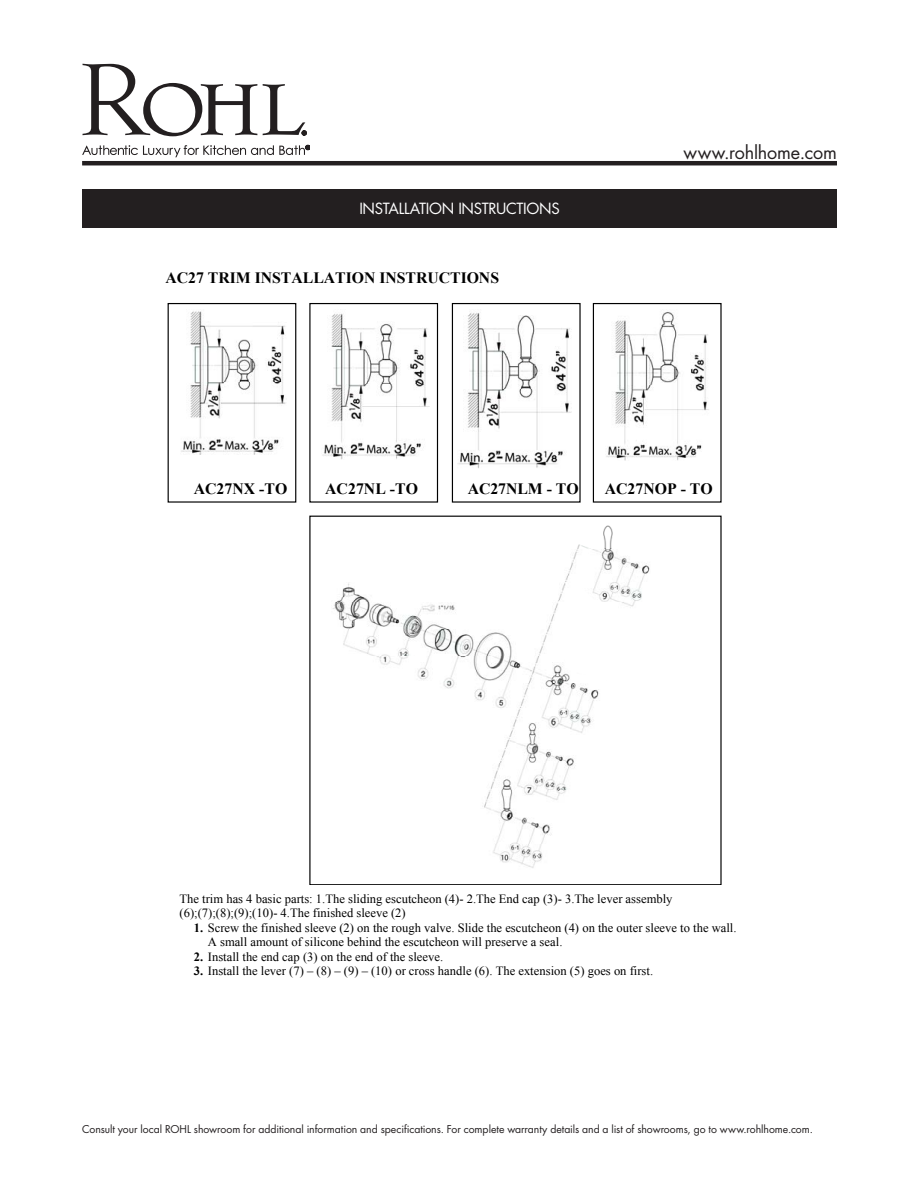
<style>
.page{position:relative;width:918px;height:1188px;background:#fff}
.page>*{position:absolute;margin:0;border:0;box-sizing:border-box;transform-origin:0 0}
.t1{font:18px "Futura";letter-spacing:-.005em;color:#231f20}
.t2{font:700 15.75px "Times New Roman";color:#000}
.Product_Title_Bar{font:15px "Futura";letter-spacing:-.02em;color:#fff}
.t3{font:12.6px/14.4px "Times New Roman";color:#000}
.t4{font:10.5px "Futura";letter-spacing:-.005em;color:#231f20}
.s1{font-weight:700}
</style>
<div class="page">
<svg style="left:82px;top:64px;width:175px;height:72px"></svg>
<svg style="left:263px;top:84px;width:44px;height:51px"></svg>
<svg style="left:82px;top:145px;width:228px;height:12px"></svg>
<hr style="left:82px;top:161px;width:755px;height:4px;background:#231f20">
<div style="left:82px;top:189px;width:755px;height:38px;background:#231f20"></div>
<div style="left:168px;top:303px;width:128px;height:200px;border:1px solid #000"></div>
<img style="left:181px;top:311px;width:105px;height:144px">
<div style="left:309px;top:303px;width:129px;height:200px;border:1px solid #000"></div>
<img style="left:322px;top:313px;width:108px;height:146px">
<div style="left:309px;top:516px;width:413px;height:369px;border:1px solid #000"></div>
<img style="left:332px;top:525px;width:318px;height:343px">
<div style="left:593px;top:303px;width:129px;height:200px;border:1px solid #000"></div>
<img style="left:606px;top:312px;width:103px;height:149px">
<div style="left:452px;top:303px;width:129px;height:200px;border:1px solid #000"></div>
<img style="left:458px;top:313px;width:114px;height:155px">
<svg style="left:554px;top:584px;width:93px;height:103px"></svg>
<p class="Product_Title_Bar" style="left:359px;top:198px;width:202px">INSTALLATION INSTRUCTIONS</p>
<p class="t2" style="left:165px;top:267px;width:335px">AC27 TRIM INSTALLATION INSTRUCTIONS</p>
<p class="t1" style="left:683px;top:140px;width:155px">www.rohlhome.com</p>
<p class="t2" style="left:194px;top:478px;width:95px">AC27NX -TO</p>
<p class="t2" style="left:325px;top:478px;width:94px">AC27NL -TO</p>
<p class="t2" style="left:528px;top:478px;width:47px">P - TO</p>
<p class="t2" style="left:468px;top:478px;width:112px">AC27NLM - TO</p>
<p class="t2" style="left:605px;top:478px;width:110px">AC27NOP - TO</p>
<p class="t3" style="left:180px;top:891px;width:495px">The trim has 4 basic parts: 1.The sliding escutcheon (4)- 2.The End cap (3)- 3.The lever assembly (6);(7);(8);(9);(10)- 4.The finished sleeve (2)</p>
<p class="t3" style="left:208px;top:920px;width:530px;text-indent:-14px"><span class="s1">1.</span> Screw the finished sleeve (2) on the rough valve. Slide the escutcheon (4) on the outer sleeve to the wall.<br>A small amount of silicone behind the escutcheon will preserve a seal.</p>
<p class="t3" style="left:194px;top:949px;width:251px"><span class="s1">2.</span> Install the end cap (3) on the end of the sleeve.</p>
<p class="t3" style="left:194px;top:964px;width:461px"><span class="s1">3.</span> Install the lever (7) – (8) – (9) – (10) or cross handle (6). The extension (5) goes on first.</p>
<p class="t4" style="left:82px;top:1121px;width:732px">Consult your local ROHL showroom for additional information and specifications. For complete warranty details and a list of showrooms, go to www.rohlhome.com.</p>
</div>
